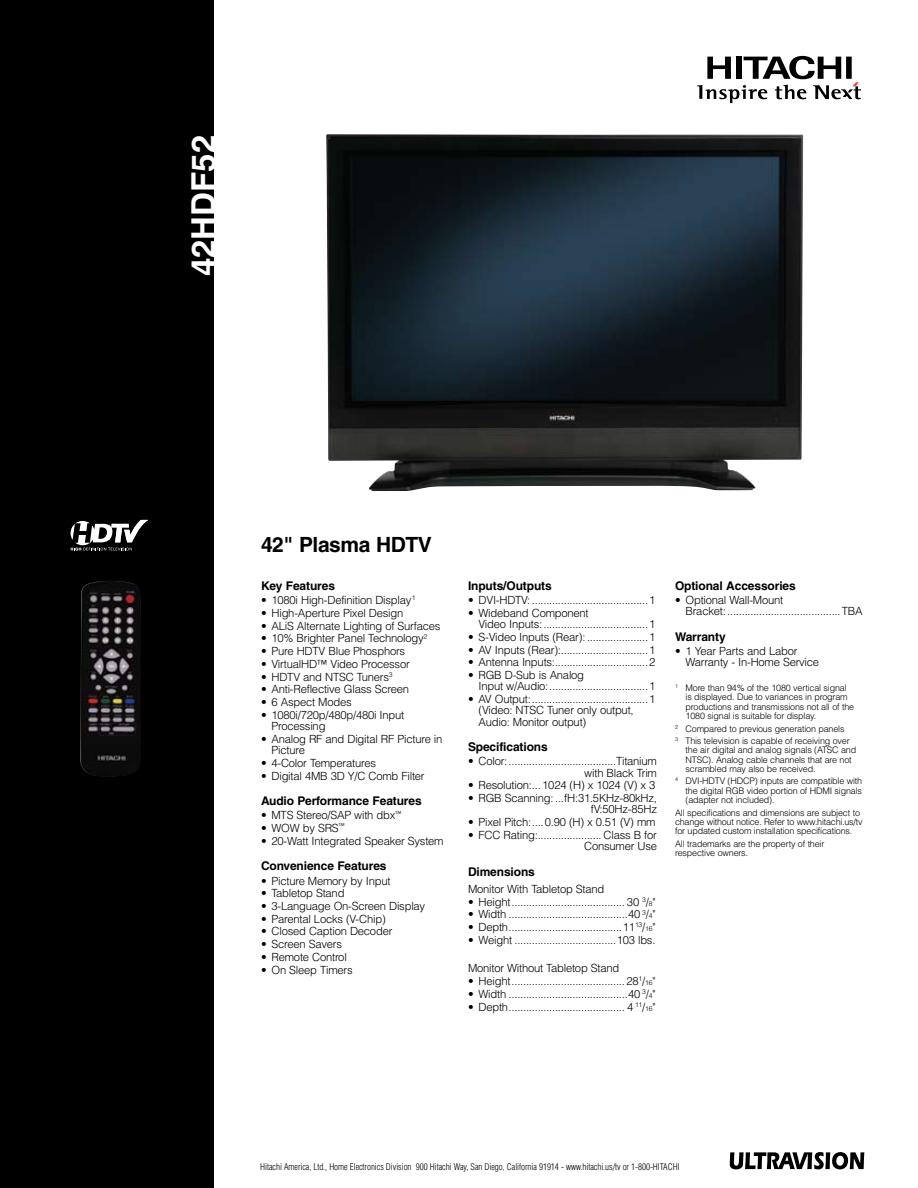
<style>
.page{position:relative;width:918px;height:1188px;background:#fff}
.page>*{position:absolute;margin:0;border:0;box-sizing:border-box;transform-origin:0 0}
.t1{font:700 33px "Helvetica";color:#fff}
.t2{font:700 21px "Helvetica";letter-spacing:-.02em;color:#000}
.t3{font:700 12px "Helvetica";letter-spacing:-.01em;color:#000}
.t4{font:300 11.25px/11.2px "Helvetica";letter-spacing:-.02em;color:#000}
.t5{font:300 9px/9.4px "Helvetica";letter-spacing:-.02em;color:#000}
.t6{font:300 condensed 9px "Helvetica";letter-spacing:-.005em;color:#000}
.s1{font-size:6.75px}
</style>
<div class="page">
<div style="left:0;top:0;width:214px;height:1188px;background:#000"></div>
<img style="left:326px;top:134px;width:477px;height:357px">
<img style="left:80px;top:581px;width:61px;height:196px">
<svg style="left:697px;top:56px;width:164px;height:47px"></svg>
<svg style="left:730px;top:1152px;width:134px;height:17px"></svg>
<svg style="left:71px;top:520px;width:77px;height:30px"></svg>
<h1 class="t1" style="left:183px;top:276px;width:143px;rotate:-90deg">42HDF52</h1>
<h2 class="t2" style="left:261px;top:532px;width:172px">42" Plasma HDTV</h2>
<p class="t3" style="left:261px;top:578px;width:76px">Key Features</p>
<p class="t4" style="left:261px;top:594px;width:156px">• 1080i High-Definition Display<sup>1</sup></p>
<p class="t4" style="left:261px;top:607px;width:144px">• High-Aperture Pixel Design</p>
<p class="t4" style="left:261px;top:620px;width:181px">• ALiS Alternate Lighting of Surfaces</p>
<p class="t4" style="left:261px;top:632px;width:168px">• 10% Brighter Panel Technology<sup>2</sup></p>
<p class="t4" style="left:261px;top:645px;width:146px">• Pure HDTV Blue Phosphors</p>
<p class="t4" style="left:261px;top:658px;width:150px">• VirtualHD™ Video Processor</p>
<p class="t4" style="left:261px;top:671px;width:133px">• HDTV and NTSC Tuners<sup>3</sup></p>
<p class="t4" style="left:261px;top:683px;width:150px">• Anti-Reflective Glass Screen</p>
<p class="t4" style="left:261px;top:696px;width:92px">• 6 Aspect Modes</p>
<p class="t4" style="left:272px;top:709px;width:134px;text-indent:-10px">• 1080i/720p/480p/480i Input<br>Processing</p>
<p class="t4" style="left:272px;top:733px;width:172px;text-indent:-10px">• Analog RF and Digital RF Picture in<br>Picture</p>
<p class="t4" style="left:261px;top:757px;width:117px">• 4-Color Temperatures</p>
<p class="t4" style="left:261px;top:770px;width:165px">• Digital 4MB 3D Y/C Comb Filter</p>
<p class="t3" style="left:261px;top:793px;width:162px">Audio Performance Features</p>
<p class="t4" style="left:261px;top:809px;width:142px">• MTS Stereo/SAP with dbx<sup>™</sup></p>
<p class="t4" style="left:261px;top:822px;width:85px">• WOW by SRS<sup>™</sup></p>
<p class="t4" style="left:261px;top:835px;width:184px">• 20-Watt Integrated Speaker System</p>
<p class="t3" style="left:261px;top:859px;width:127px">Convenience Features</p>
<p class="t4" style="left:261px;top:875px;width:131px">• Picture Memory by Input</p>
<p class="t4" style="left:261px;top:887px;width:85px">• Tabletop Stand</p>
<p class="t4" style="left:261px;top:900px;width:166px">• 3-Language On-Screen Display</p>
<p class="t4" style="left:261px;top:913px;width:126px">• Parental Locks (V-Chip)</p>
<p class="t4" style="left:261px;top:926px;width:133px">• Closed Caption Decoder</p>
<p class="t4" style="left:261px;top:938px;width:83px">• Screen Savers</p>
<p class="t4" style="left:261px;top:951px;width:87px">• Remote Control</p>
<p class="t4" style="left:261px;top:964px;width:93px">• On Sleep Timers</p>
<p class="t3" style="left:468px;top:578px;width:85px">Inputs/Outputs</p>
<p class="t4" style="left:468px;top:594px;width:189px">• DVI-HDTV: ........................................1</p>
<p class="t4" style="left:479px;top:607px;width:179px;text-indent:-10px">• Wideband Component<br>Video Inputs:....................................1</p>
<p class="t4" style="left:468px;top:631px;width:189px">• S-Video Inputs (Rear): .....................1</p>
<p class="t4" style="left:468px;top:644px;width:189px">• AV Inputs (Rear):..............................1</p>
<p class="t4" style="left:468px;top:656px;width:189px">• Antenna Inputs:................................2</p>
<p class="t4" style="left:479px;top:669px;width:178px;text-indent:-11px">• RGB D-Sub is Analog<br>Input w/Audio:..................................1</p>
<p class="t4" style="left:479px;top:693px;width:179px;text-indent:-10px">• AV Output:........................................1 (Video: NTSC Tuner only output,<br>Audio: Monitor output)</p>
<p class="t3" style="left:468px;top:739px;width:81px">Specifications</p>
<p class="t4" style="left:468px;top:755px;width:190px;text-align:right">• Color:.....................................Titanium with Black Trim</p>
<p class="t4" style="left:468px;top:779px;width:189px">• Resolution:...1024 (H) x 1024 (V) x 3</p>
<p class="t4" style="left:468px;top:792px;width:190px;text-align:right">• RGB Scanning:...fH:31.5KHz-80kHz, fV:50Hz-85Hz</p>
<p class="t4" style="left:468px;top:816px;width:189px">• Pixel Pitch:....0.90 (H) x 0.51 (V) mm</p>
<p class="t4" style="left:468px;top:829px;width:190px;text-align:right">• FCC Rating:...................... Class B for<br>Consumer Use</p>
<p class="t3" style="left:468px;top:864px;width:68px">Dimensions</p>
<p class="t4" style="left:468px;top:883px;width:138px">Monitor With Tabletop Stand</p>
<p class="t4" style="left:468px;top:896px;width:189px">• Height....................................... 30 <sup>3</sup>/<span class="s1">8</span>"</p>
<p class="t4" style="left:468px;top:908px;width:189px">• Width .........................................40 <sup>3</sup>/<span class="s1">4</span>"</p>
<p class="t4" style="left:468px;top:921px;width:189px">• Depth.......................................11<sup>13</sup>/<span class="s1">16</span>"</p>
<p class="t4" style="left:468px;top:934px;width:189px">• Weight ...................................103 lbs.</p>
<p class="t4" style="left:468px;top:962px;width:153px">Monitor Without Tabletop Stand</p>
<p class="t4" style="left:468px;top:975px;width:189px">• Height....................................... 28<sup>1</sup>/<span class="s1">16</span>"</p>
<p class="t4" style="left:468px;top:988px;width:189px">• Width .........................................40 <sup>3</sup>/<span class="s1">4</span>"</p>
<p class="t4" style="left:468px;top:1001px;width:189px">• Depth........................................ 4 <sup>11</sup>/<span class="s1">16</span>"</p>
<p class="t3" style="left:675px;top:578px;width:122px">Optional Accessories</p>
<p class="t4" style="left:686px;top:594px;width:179px;text-indent:-10px">• Optional Wall-Mount<br>Bracket:.......................................TBA</p>
<p class="t3" style="left:675px;top:629px;width:52px">Warranty</p>
<p class="t4" style="left:686px;top:645px;width:135px;text-indent:-10px">• 1 Year Parts and Labor<br>Warranty - In-Home Service</p>
<p class="t5" style="left:686px;top:683px;width:170px;text-indent:-11px"><sup>1</sup> More than 94% of the 1080 vertical signal is displayed. Due to variances in program productions and transmissions not all of the 1080 signal is suitable for display.</p>
<p class="t5" style="left:675px;top:722px;width:176px;line-height:12.3px"><sup>2</sup> Compared to previous generation panels<br><sup>3</sup> This television is capable of receiving over</p>
<p class="t5" style="left:686px;top:745px;width:172px">the air digital and analog signals (ATSC and<br>NTSC). Analog cable channels that are not scrambled may also be received.</p>
<p class="t5" style="left:686px;top:776px;width:178px;text-align:justify;text-indent:-11px"><sup>4</sup> DVI-HDTV (HDCP) inputs are compatible with the digital RGB video portion of HDMI signals (adapter not included).</p>
<p class="t5" style="left:675px;top:807px;width:189px">All specifications and dimensions are subject to change without notice. Refer to www.hitachi.us/tv for updated custom installation specifications.</p>
<p class="t5" style="left:675px;top:838px;width:151px">All trademarks are the property of their respective owners.</p>
<p class="t6" style="left:260px;top:1161px;width:421px">Hitachi America, Ltd., Home Electronics Division 900 Hitachi Way, San Diego, California 91914 - www.hitachi.us/tv or 1-800-HITACHI</p>
</div>
